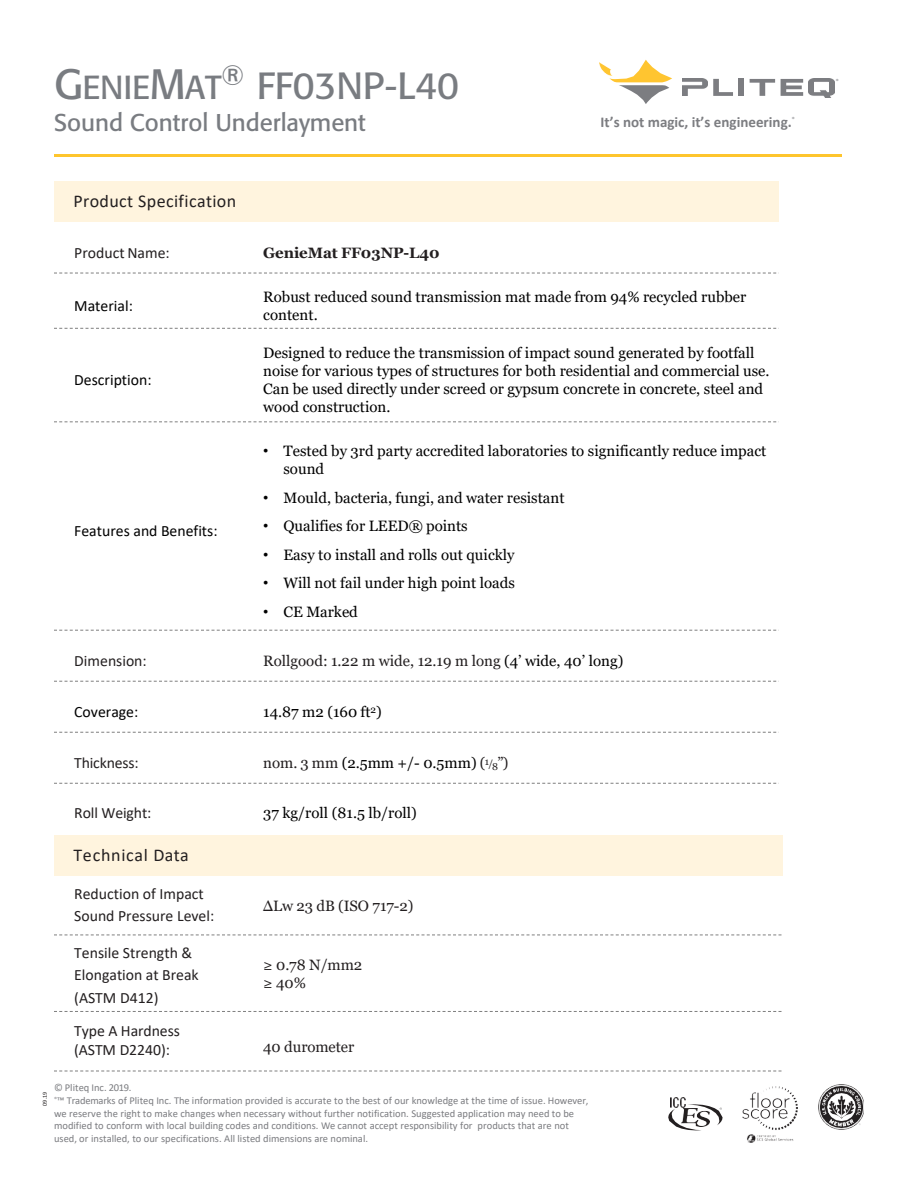
<style>
.page{position:relative;width:918px;height:1188px;background:#fff}
.page>*{position:absolute;margin:0;border:0;box-sizing:border-box;transform-origin:0 0}
.t1{font:37.5px "Formata";color:#797c81}
.t2{font:24px "Formata";color:#797c81}
.t3{font:18px "Calibri";letter-spacing:.02em;color:#231f20}
.t4{font:18px "Calibri";letter-spacing:.04em;color:#231f20}
.t5{font:15.75px/22.2px "Calibri";color:#231f20}
.t6{font:15.75px "Calibri";color:#000}
.t7{font:15px/18px "Georgia";color:#000}
.t8{font:15px "Georgia";color:#231f20}
.t9{font:700 15px "Calibri";color:#7c7d81}
.t10{font:700 15px "Georgia";letter-spacing:-.005em;color:#231f20}
.t11{font:10.5px/12.6px "Calibri";color:#7b7c80}
.t12{font:6px "Calibri";color:#231f20}
.t13{font:6px "Calibri";color:#7c7d81}
.s1{font-size:42px}
.s2{font-size:33px}
.s3{font-family:"Arial"}
.s4{color:#000}
.s5{color:#231f20}
.s6{font-size:10.05px;color:#231f20}
</style>
<div class="page">
<svg style="left:609px;top:60px;width:63px;height:44px"></svg>
<img style="left:599px;top:63px;width:14px;height:13px">
<img style="left:683px;top:79px;width:25px;height:17px">
<svg style="left:713px;top:79px;width:20px;height:17px"></svg>
<div style="left:738px;top:79px;width:6px;height:17px;background:#7c7d81"></div>
<svg style="left:750px;top:79px;width:25px;height:17px"></svg>
<svg style="left:781px;top:79px;width:22px;height:17px"></svg>
<img style="left:809px;top:79px;width:25px;height:19px">
<hr style="left:54px;top:154px;width:787px;height:3px;background:#fec52d">
<img style="left:742px;top:1086px;width:55px;height:57px">
<img style="left:818px;top:1084px;width:46px;height:46px">
<img style="left:670px;top:1098px;width:15px;height:6px">
<svg style="left:668px;top:1104px;width:55px;height:26px"></svg>
<div style="left:54px;top:182px;width:725px;height:40px;background:#fff4de"></div>
<svg style="left:54px;top:273px;width:725px;height:1px"></svg>
<svg style="left:54px;top:328px;width:725px;height:1px"></svg>
<svg style="left:54px;top:421px;width:725px;height:1px"></svg>
<svg style="left:54px;top:630px;width:725px;height:1px"></svg>
<svg style="left:54px;top:681px;width:725px;height:1px"></svg>
<svg style="left:54px;top:732px;width:725px;height:1px"></svg>
<svg style="left:54px;top:783px;width:725px;height:1px"></svg>
<div style="left:54px;top:835px;width:202px;height:40px;background:#fff4de"></div>
<div style="left:256px;top:835px;width:527px;height:40px;background:#fff4de"></div>
<svg style="left:54px;top:935px;width:728px;height:1px"></svg>
<svg style="left:54px;top:1011px;width:728px;height:1px"></svg>
<svg style="left:54px;top:1071px;width:728px;height:1px"></svg>
<h2 class="t1" style="left:54px;top:63px;width:407px"><span class="s1">G</span><span class="s2">ENIE</span><span class="s1">M</span><span class="s2">AT</span><sup>®</sup> FF03NP-L40</h2>
<h2 class="t2" style="left:54px;top:108px;width:313px">Sound Control Underlayment</h2>
<p class="t9" style="left:601px;top:112px;width:193px">It’s not magic, it’s engineering.</p>
<p class="t13" style="left:792px;top:115px;width:5px">®</p>
<p class="t3" style="left:74px;top:189px;width:164px">Product Specification</p>
<p class="t5" style="left:74px;top:241px;width:97px">Product Name:</p>
<p class="t10" style="left:263px;top:243px;width:178px">GenieMat FF03NP-L40</p>
<p class="t6" style="left:74px;top:295px;width:60px">Material:</p>
<p class="t7" style="left:263px;top:288px;width:485px">Robust reduced sound transmission mat made from 94% recycled rubber content.</p>
<p class="t6" style="left:74px;top:369px;width:79px">Description:</p>
<p class="t6" style="left:74px;top:520px;width:145px">Features and Benefits:</p>
<p class="t7" style="left:263px;top:345px;width:508px">Designed to reduce the transmission of impact sound generated by footfall noise for various types of structures for both residential and commercial use.<br>Can be used directly under screed or gypsum concrete in concrete, steel and wood construction.</p>
<p class="t7" style="left:283px;top:442px;width:484px;text-indent:-20px"><span class="s3">•</span> Tested by 3rd party accredited laboratories to significantly reduce impact sound</p>
<p class="t7" style="left:263px;top:489px;width:303px"><span class="s3">•</span> Mould, bacteria, fungi, and water resistant</p>
<p class="t7" style="left:263px;top:517px;width:206px"><span class="s3">•</span> Qualifies for LEED® points</p>
<p class="t7" style="left:263px;top:546px;width:253px"><span class="s3">•</span> Easy to install and rolls out quickly</p>
<p class="t7" style="left:263px;top:574px;width:253px"><span class="s3">•</span> Will not fail under high point loads</p>
<p class="t7" style="left:263px;top:603px;width:96px"><span class="s3">•</span> CE Marked</p>
<p class="t5" style="left:74px;top:649px;width:74px">Dimension:</p>
<p class="t8" style="left:263px;top:652px;width:362px">Rollgood: 1.22 m wide, 12.19 m long <span class="s4">(4’ wide, 40’ long)</span></p>
<p class="t6" style="left:74px;top:701px;width:66px">Coverage:</p>
<p class="t7" style="left:263px;top:703px;width:120px">14.87 m2 (160 ft<sup>2</sup>)</p>
<p class="t5" style="left:74px;top:751px;width:66px">Thickness:</p>
<p class="t7" style="left:263px;top:754px;width:247px"><span class="s5">nom. 3 mm</span> (2.5mm +/- 0.5mm) <span class="s5">(</span><sup>1</sup><span class="s6">/</span><sub>8</sub><span class="s5">”)</span></p>
<p class="t5" style="left:74px;top:801px;width:79px">Roll Weight:</p>
<p class="t7" style="left:263px;top:805px;width:155px">37 kg/roll (81.5 lb/roll)</p>
<p class="t4" style="left:74px;top:842px;width:117px">Technical Data</p>
<p class="t5" style="left:74px;top:882px;width:142px">Reduction of Impact<br>Sound Pressure Level:</p>
<p class="t8" style="left:263px;top:897px;width:152px">ΔLw 23 dB (ISO 717-2)</p>
<p class="t5" style="left:74px;top:942px;width:126px">Tensile Strength &amp;<br>Elongation at Break (ASTM D412)</p>
<p class="t8" style="left:263px;top:956px;width:101px">≥ 0.78 N/mm2</p>
<p class="t8" style="left:263px;top:974px;width:44px">≥ 40%</p>
<p class="t5" style="left:74px;top:1021px;width:107px;line-height:18.9px">Type A Hardness (ASTM D2240):</p>
<p class="t8" style="left:263px;top:1037px;width:92px">40 durometer</p>
<p class="t11" style="left:54px;top:1081px;width:79px">© Pliteq Inc. 2019.</p>
<p class="t11" style="left:54px;top:1094px;width:536px"><sup>®</sup>™ Trademarks of Pliteq Inc. The information provided is accurate to the best of our knowledge at the time of issue. However, we reserve the right to make changes when necessary without further notification. Suggested application may need to be modified to conform with local building codes and conditions. We cannot accept responsibility for products that are not used, or installed, to our specifications. All listed dimensions are nominal.</p>
<p class="t12" style="left:41px;top:1106px;width:15px;rotate:-90deg">09.19</p>
<p class="t13" style="left:836px;top:77px;width:5px">®</p>
</div>
